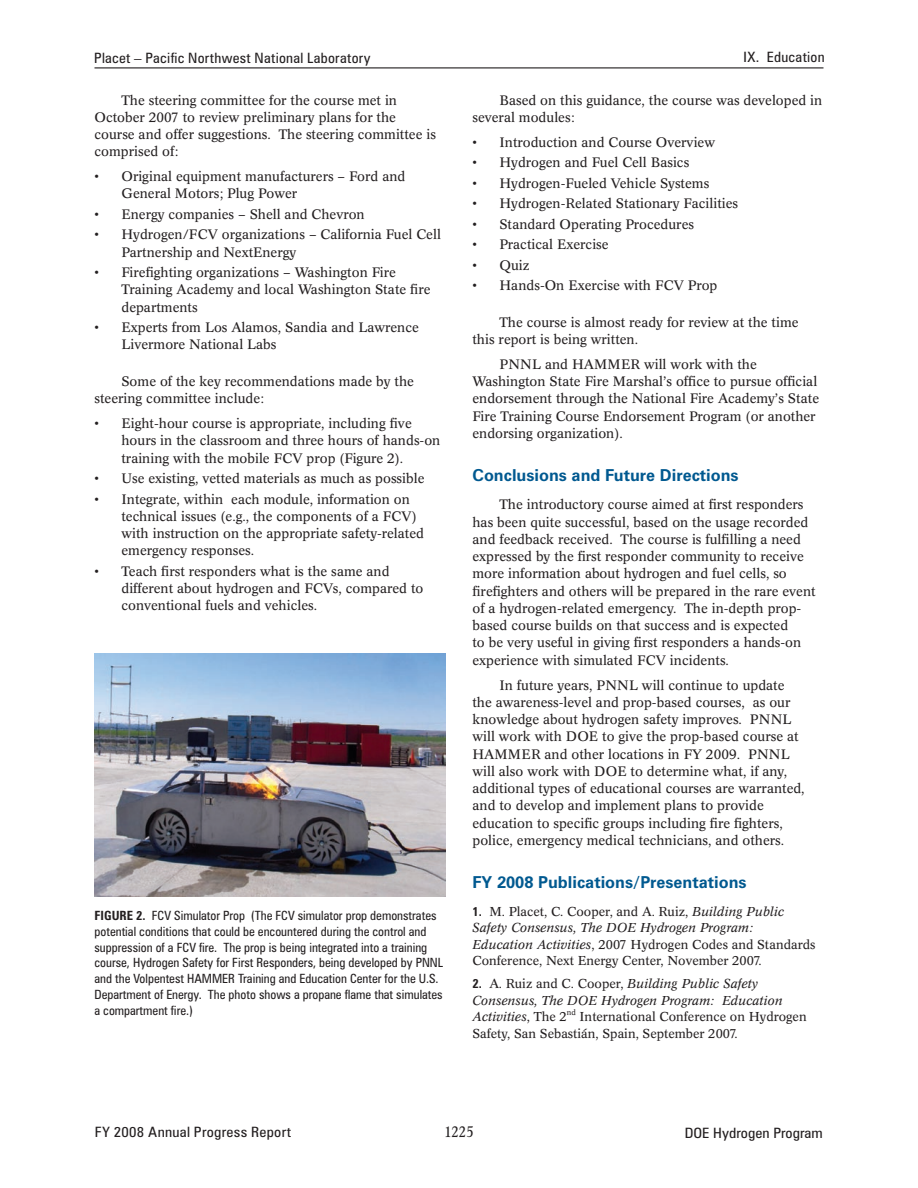
<style>
.page{position:relative;width:918px;height:1188px;background:#fff}
.page>*{position:absolute;margin:0;border:0;box-sizing:border-box;transform-origin:0 0}
._1_RptObjHead{font:700 16.5px "Zurich BT";color:#005990}
.t1{font:condensed 15px "Concorde BE";color:#231f20}
.t2{font:condensed 14.25px "Zurich BT";letter-spacing:.015em;color:#231f20;scale:1.05 1}
.t3{font:condensed 14.25px "Zurich BT";letter-spacing:.015em;color:#231f20;scale:1.08 1}
._1_Body_text{font:13.5px/17.2px "Concorde BE";color:#231f20}
._1_Bulleted{font:13.5px/17.2px "Concorde BE";color:#231f20}
._1_Bulleted_Last{font:13.5px/17.2px "Concorde BE";color:#231f20}
._1_FigureTitle{font:condensed 12.75px/15.8px "Zurich BT";color:#231f20}
._1_Reference{font:12.75px/16.5px "Concorde BE";color:#231f20}
.s1{font-family:"Zurich BT";font-weight:700;font-stretch:condensed}
.s2{font-style:italic}
.s3{font-weight:700}
</style>
<div class="page">
<hr style="left:94px;top:67px;width:730px;height:1px;background:#231f20">
<img style="left:94px;top:653px;width:352px;height:243px">
<p class="t2" style="left:94px;top:49px;width:265px">Placet – Pacific Northwest National Laboratory</p>
<p class="t2" style="left:743px;top:49px;width:79px">IX. Education</p>
<p class="_1_Body_text" style="left:94px;top:91px;width:343px;text-indent:27px">The steering committee for the course met in October 2007 to review preliminary plans for the course and offer suggestions. The steering committee is comprised of:</p>
<p class="_1_Bulleted" style="left:122px;top:168px;width:285px;text-indent:-27px">• Original equipment manufacturers – Ford and<br>General Motors; Plug Power</p>
<p class="_1_Bulleted" style="left:94px;top:206px;width:272px">• Energy companies – Shell and Chevron</p>
<p class="_1_Bulleted" style="left:122px;top:226px;width:321px;text-indent:-27px">• Hydrogen/FCV organizations – California Fuel Cell<br>Partnership and NextEnergy</p>
<p class="_1_Bulleted" style="left:122px;top:264px;width:310px;text-indent:-27px">• Firefighting organizations – Washington Fire<br>Training Academy and local Washington State fire departments</p>
<p class="_1_Bulleted_Last" style="left:122px;top:319px;width:299px;text-indent:-27px">• Experts from Los Alamos, Sandia and Lawrence<br>Livermore National Labs</p>
<p class="_1_Body_text" style="left:94px;top:373px;width:321px;text-indent:27px">Some of the key recommendations made by the steering committee include:</p>
<p class="_1_Bulleted" style="left:122px;top:415px;width:320px;text-indent:-27px">• Eight-hour course is appropriate, including five hours in the classroom and three hours of hands-on training with the mobile FCV prop (Figure 2).</p>
<p class="_1_Bulleted" style="left:94px;top:470px;width:331px">• Use existing, vetted materials as much as possible</p>
<p class="_1_Bulleted" style="left:122px;top:490px;width:304px;text-indent:-27px">• Integrate, within each module, information on technical issues (e.g., the components of a FCV) with instruction on the appropriate safety-related emergency responses.</p>
<p class="_1_Bulleted_Last" style="left:122px;top:563px;width:303px;text-indent:-27px">• Teach first responders what is the same and different about hydrogen and FCVs, compared to conventional fuels and vehicles.</p>
<p class="_1_Body_text" style="left:472px;top:91px;width:351px;text-indent:27px">Based on this guidance, the course was developed in several modules:</p>
<p class="_1_Bulleted" style="left:472px;top:134px;width:244px">• Introduction and Course Overview</p>
<p class="_1_Bulleted" style="left:472px;top:154px;width:218px">• Hydrogen and Fuel Cell Basics</p>
<p class="_1_Bulleted" style="left:472px;top:175px;width:238px">• Hydrogen-Fueled Vehicle Systems</p>
<p class="_1_Bulleted" style="left:472px;top:195px;width:267px">• Hydrogen-Related Stationary Facilities</p>
<p class="_1_Bulleted" style="left:472px;top:216px;width:223px">• Standard Operating Procedures</p>
<p class="_1_Bulleted" style="left:472px;top:236px;width:138px">• Practical Exercise</p>
<p class="_1_Bulleted" style="left:472px;top:256px;width:59px">• Quiz</p>
<p class="_1_Bulleted_Last" style="left:472px;top:277px;width:246px">• Hands-On Exercise with FCV Prop</p>
<p class="_1_Body_text" style="left:472px;top:314px;width:328px;text-indent:27px">The course is almost ready for review at the time this report is being written.</p>
<p class="_1_Body_text" style="left:472px;top:356px;width:348px;text-indent:27px">PNNL and HAMMER will work with the Washington State Fire Marshal’s office to pursue official endorsement through the National Fire Academy’s State Fire Training Course Endorsement Program (or another endorsing organization).</p>
<p class="_1_RptObjHead" style="left:472px;top:466px;width:268px">Conclusions and Future Directions</p>
<p class="_1_Body_text" style="left:472px;top:496px;width:345px;text-indent:27px">The introductory course aimed at first responders has been quite successful, based on the usage recorded and feedback received. The course is fulfilling a need expressed by the first responder community to receive more information about hydrogen and fuel cells, so firefighters and others will be prepared in the rare event of a hydrogen-related emergency. The in-depth prop&shy;based course builds on that success and is expected<br>to be very useful in giving first responders a hands-on experience with simulated FCV incidents.</p>
<p class="_1_Body_text" style="left:472px;top:676px;width:334px;text-indent:27px">In future years, PNNL will continue to update the awareness-level and prop-based courses, as our knowledge about hydrogen safety improves. PNNL will work with DOE to give the prop-based course at HAMMER and other locations in FY 2009. PNNL will also work with DOE to determine what, if any, additional types of educational courses are warranted, and to develop and implement plans to provide education to specific groups including fire fighters, police, emergency medical technicians, and others.</p>
<p class="_1_RptObjHead" style="left:472px;top:872px;width:276px">FY 2008 Publications/Presentations</p>
<p class="_1_Reference" style="left:472px;top:903px;width:345px"><span class="s1">1.</span> M. Placet, C. Cooper, and A. Ruiz, <span class="s2">Building Public Safety Consensus, The DOE Hydrogen Program:<br>Education Activities</span>, 2007 Hydrogen Codes and Standards Conference, Next Energy Center, November 2007.</p>
<p class="_1_Reference" style="left:472px;top:976px;width:336px"><span class="s1">2.</span> A. Ruiz and C. Cooper, <span class="s2">Building Public Safety Consensus, The DOE Hydrogen Program: Education Activities</span>, The 2<sup>nd</sup> International Conference on Hydrogen Safety, San Sebastián, Spain, September 2007.</p>
<p class="_1_FigureTitle" style="left:94px;top:908px;width:350px"><span class="s3">FIGURE 2.</span> FCV Simulator Prop (The FCV simulator prop demonstrates potential conditions that could be encountered during the control and suppression of a FCV fire. The prop is being integrated into a training course, Hydrogen Safety for First Responders, being developed by PNNL and the Volpentest HAMMER Training and Education Center for the U.S.<br>Department of Energy. The photo shows a propane flame that simulates a compartment fire.)</p>
<p class="t3" style="left:95px;top:1124px;width:184px">FY 2008 Annual Progress Report</p>
<p class="t1" style="left:444px;top:1123px;width:31px">1225</p>
<p class="t3" style="left:685px;top:1124px;width:129px">DOE Hydrogen Program</p>
</div>
